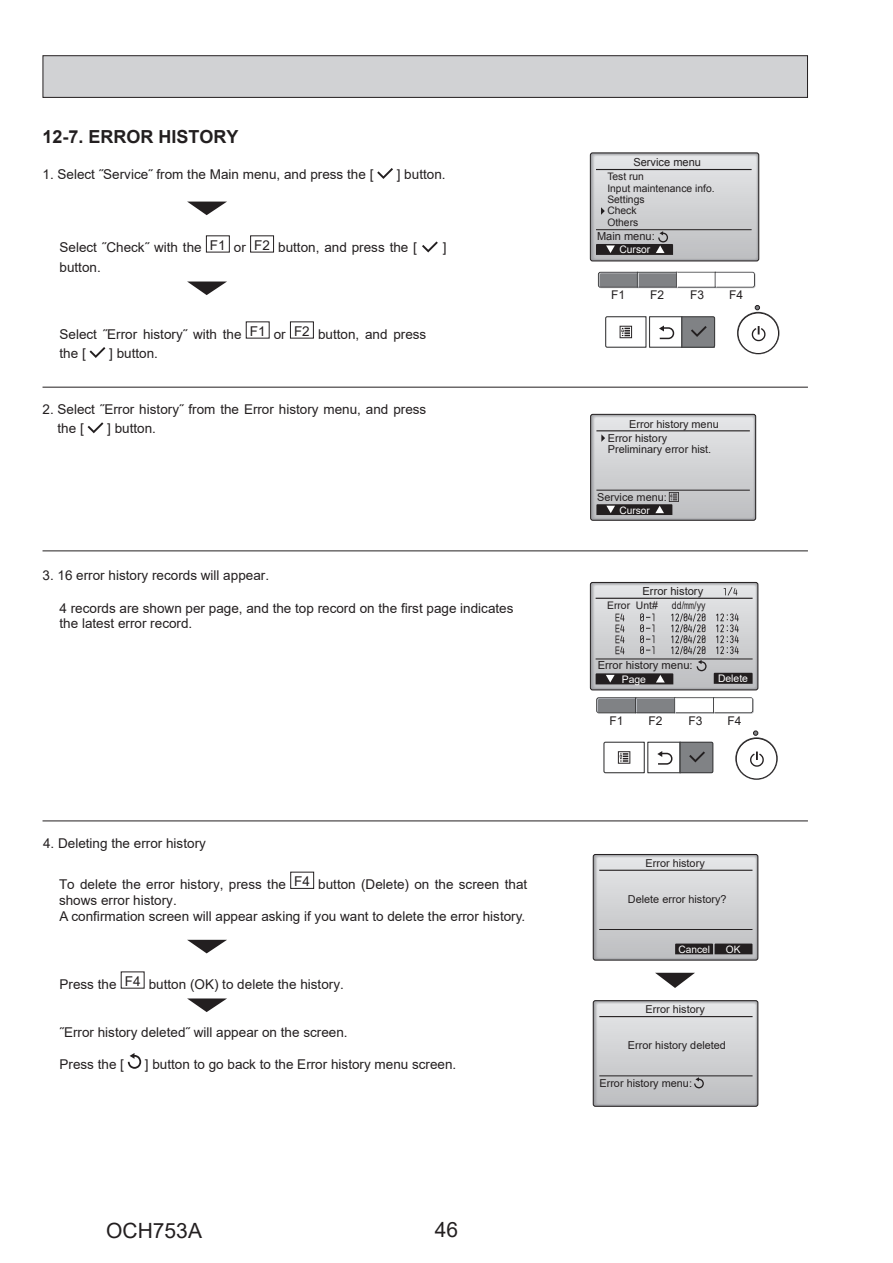
<style>
.page{position:relative;width:893px;height:1263px;background:#fff}
.page>*{position:absolute;margin:0;border:0;box-sizing:border-box;transform-origin:0 0}
.t1{font:21px "Arial";color:#231f20}
.t2{font:700 18px "Arial";color:#231f20}
.t3{font:13.5px/19.5px "Arial";color:#231f20}
.t4{font:12.9px "Arial";color:#231f20}
.t5{font:12px "Arial";color:#231f20}
.t6{font:11.1px "Arial";color:#231f20}
.t7{font:10.95px/11.4px "Arial";color:#231f20}
.t8{font:10.35px/11.4px "Arial";color:#231f20}
.t9{font:10.35px "Arial";color:#fff}
.t10{font:10.35px "Arial";color:#231f20;scale:.85 1}
.t11{font:10.2px "Arial";color:#fff}
</style>
<div class="page">
<div style="left:43px;top:56px;width:764px;height:41px;background:#d1d2d4"></div>
<div style="left:43px;top:55px;width:765px;height:43px;border:1px solid #231f20"></div>
<svg style="left:591px;top:153px;width:167px;height:108px;background:#c3c3c6"></svg>
<hr style="left:43px;top:387px;width:765px;height:1px;background:#231f20">
<div style="left:590px;top:414px;width:166px;height:106px;border:1px solid #231f20;border-radius:2px"></div>
<svg style="left:591px;top:415px;width:164px;height:105px;background:#c3c4c6"></svg>
<svg style="left:591px;top:583px;width:167px;height:107px;background:#b7b7b9"></svg>
<svg style="left:655px;top:973px;width:40px;height:15px"></svg>
<svg style="left:594px;top:855px;width:164px;height:105px;background:#c4c5c7"></svg>
<hr style="left:599px;top:870px;width:153px;height:1px;background:#231f20">
<svg style="left:594px;top:1001px;width:164px;height:105px;background:#cacbcd"></svg>
<div style="left:290px;top:321px;width:24px;height:17px;border:1px solid #231f20"></div>
<svg style="left:90px;top:347px;width:15px;height:11px"></svg>
<div style="left:206px;top:235px;width:24px;height:17px;border:1px solid #231f20"></div>
<div style="left:250px;top:235px;width:24px;height:17px;border:1px solid #231f20"></div>
<svg style="left:422px;top:241px;width:16px;height:11px"></svg>
<hr style="left:43px;top:551px;width:765px;height:1px;background:#231f20">
<hr style="left:43px;top:821px;width:765px;height:1px;background:#231f20">
<div style="left:290px;top:872px;width:24px;height:17px;border:1px solid #231f20"></div>
<svg style="left:128px;top:1053px;width:13px;height:16px"></svg>
<svg style="left:188px;top:202px;width:39px;height:13px"></svg>
<svg style="left:187px;top:281px;width:40px;height:14px"></svg>
<svg style="left:377px;top:168px;width:16px;height:11px"></svg>
<svg style="left:187px;top:940px;width:40px;height:13px"></svg>
<svg style="left:187px;top:998px;width:40px;height:14px"></svg>
<svg style="left:737px;top:312px;width:42px;height:42px"></svg>
<div style="left:738px;top:313px;width:41px;height:41px;background:#fff;border:1px solid #231f20;border-radius:50%"></div>
<svg style="left:755px;top:305px;width:5px;height:5px"></svg>
<svg style="left:752px;top:326px;width:13px;height:15px"></svg>
<svg style="left:605px;top:316px;width:111px;height:32px"></svg>
<div style="left:677px;top:273px;width:39px;height:15px;border:1px solid #d3d4d6"></div>
<div style="left:637px;top:272px;width:39px;height:15px;background:#808285"></div>
<div style="left:637px;top:272px;width:40px;height:16px;border:1px solid #3c3c3d"></div>
<svg style="left:598px;top:272px;width:41px;height:16px"></svg>
<svg style="left:677px;top:273px;width:1px;height:15px"></svg>
<div style="left:638px;top:273px;width:39px;height:15px;border:1px solid #d3d4d6"></div>
<svg style="left:714px;top:272px;width:41px;height:16px"></svg>
<svg style="left:735px;top:737px;width:43px;height:43px"></svg>
<div style="left:736px;top:738px;width:41px;height:41px;background:#fff;border:1px solid #231f20;border-radius:50%"></div>
<svg style="left:753px;top:730px;width:5px;height:6px"></svg>
<svg style="left:750px;top:751px;width:14px;height:16px"></svg>
<svg style="left:603px;top:741px;width:111px;height:33px"></svg>
<div style="left:674px;top:697px;width:40px;height:16px;border:1px solid #3c3c3d"></div>
<div style="left:675px;top:698px;width:39px;height:16px;border:1px solid #d3d4d6"></div>
<div style="left:636px;top:698px;width:39px;height:15px;background:#808285"></div>
<div style="left:635px;top:697px;width:40px;height:16px;border:1px solid #3c3c3d"></div>
<svg style="left:596px;top:697px;width:41px;height:17px"></svg>
<svg style="left:675px;top:698px;width:1px;height:15px"></svg>
<div style="left:636px;top:698px;width:39px;height:16px;border:1px solid #d3d4d6"></div>
<svg style="left:713px;top:697px;width:41px;height:17px"></svg>
<svg style="left:88px;top:422px;width:15px;height:11px"></svg>
<h2 class="t2" style="left:43px;top:124px;width:198px">12-7. ERROR HISTORY</h2>
<p class="t3" style="left:43px;top:164px;width:332px">1. Select ˝Service˝ from the Main menu, and press the [</p>
<p class="t3" style="left:397px;top:164px;width:50px">] button.</p>
<p class="t3" style="left:60px;top:238px;width:359px">Select ˝Check˝ with the F1 or F2 button, and press the [</p>
<p class="t3" style="left:443px;top:238px;width:5px">]</p>
<p class="t3" style="left:60px;top:257px;width:43px">button.</p>
<p class="t3" style="left:60px;top:324px;width:368px">Select ˝Error history˝ with the F1 or F2 button, and press the [</p>
<p class="t3" style="left:109px;top:343px;width:50px">] button.</p>
<p class="t3" style="left:58px;top:399px;width:370px;text-indent:-15px">2. Select ˝Error history˝ from the Error history menu, and press the [</p>
<p class="t3" style="left:107px;top:419px;width:50px">] button.</p>
<p class="t3" style="left:43px;top:566px;width:228px">3. 16 error history records will appear.</p>
<p class="t3" style="left:60px;top:600px;width:455px;line-height:15.8px">4 records are shown per page, and the top record on the first page indicates the latest error record.</p>
<p class="t3" style="left:43px;top:833px;width:164px">4. Deleting the error history</p>
<p class="t3" style="left:59px;top:876px;width:470px;line-height:16.2px">To delete the error history, press the F4 button (Delete) on the screen that shows error history.<br>A confirmation screen will appear asking if you want to delete the error history.</p>
<p class="t3" style="left:60px;top:974px;width:286px">Press the F4 button (OK) to delete the history.</p>
<p class="t3" style="left:60px;top:1022px;width:290px">˝Error history deleted˝ will appear on the screen.</p>
<p class="t3" style="left:60px;top:1054px;width:66px">Press the [</p>
<p class="t3" style="left:145px;top:1054px;width:313px">] button to go back to the Error history menu screen.</p>
<h1 class="t1" style="left:106px;top:1216px;width:97px">OCH753A</h1>
<h1 class="t1" style="left:435px;top:1215px;width:25px">46</h1>
<p class="t6" style="left:633px;top:155px;width:69px">Service menu</p>
<p class="t8" style="left:607px;top:171px;width:109px">Test run<br>Input maintenance info.<br>Settings<br>Check<br>Others</p>
<p class="t6" style="left:597px;top:229px;width:59px">Main menu:</p>
<p class="t9" style="left:619px;top:243px;width:32px">Cursor</p>
<p class="t5" style="left:611px;top:287px;width:16px">F1</p>
<p class="t5" style="left:650px;top:287px;width:16px">F2</p>
<p class="t5" style="left:690px;top:287px;width:16px">F3</p>
<p class="t5" style="left:729px;top:287px;width:16px">F4</p>
<p class="t7" style="left:629px;top:418px;width:91px">Error history menu</p>
<p class="t7" style="left:608px;top:432px;width:105px">Error history<br>Preliminary error hist.</p>
<p class="t7" style="left:597px;top:491px;width:71px">Service menu:</p>
<p class="t11" style="left:619px;top:503px;width:32px">Cursor</p>
<p class="t6" style="left:642px;top:584px;width:62px">Error history</p>
<p class="t8" style="left:607px;top:600px;width:52px">Error Unt#</p>
<p class="t10" style="left:672px;top:598px;width:41px">dd/mm/yy</p>
<p class="t6" style="left:598px;top:658px;width:96px">Error history menu:</p>
<p class="t9" style="left:622px;top:672px;width:26px">Page</p>
<p class="t9" style="left:718px;top:671px;width:32px">Delete</p>
<p class="t5" style="left:610px;top:712px;width:16px">F1</p>
<p class="t5" style="left:649px;top:712px;width:16px">F2</p>
<p class="t5" style="left:688px;top:712px;width:16px">F3</p>
<p class="t5" style="left:727px;top:712px;width:16px">F4</p>
<p class="t4" style="left:601px;top:719px;width:17px">F1</p>
<p class="t4" style="left:643px;top:719px;width:17px">F2</p>
<p class="t4" style="left:686px;top:719px;width:17px">F3</p>
<p class="t4" style="left:728px;top:719px;width:17px">F4</p>
<p class="t7" style="left:645px;top:857px;width:61px">Error history</p>
<p class="t7" style="left:628px;top:893px;width:100px">Delete error history?</p>
<p class="t11" style="left:678px;top:942px;width:33px">Cancel</p>
<p class="t11" style="left:726px;top:942px;width:16px">OK</p>
<p class="t7" style="left:645px;top:1004px;width:61px">Error history</p>
<p class="t7" style="left:628px;top:1040px;width:100px">Error history deleted</p>
<p class="t7" style="left:599px;top:1077px;width:94px">Error history menu:</p>
</div>
